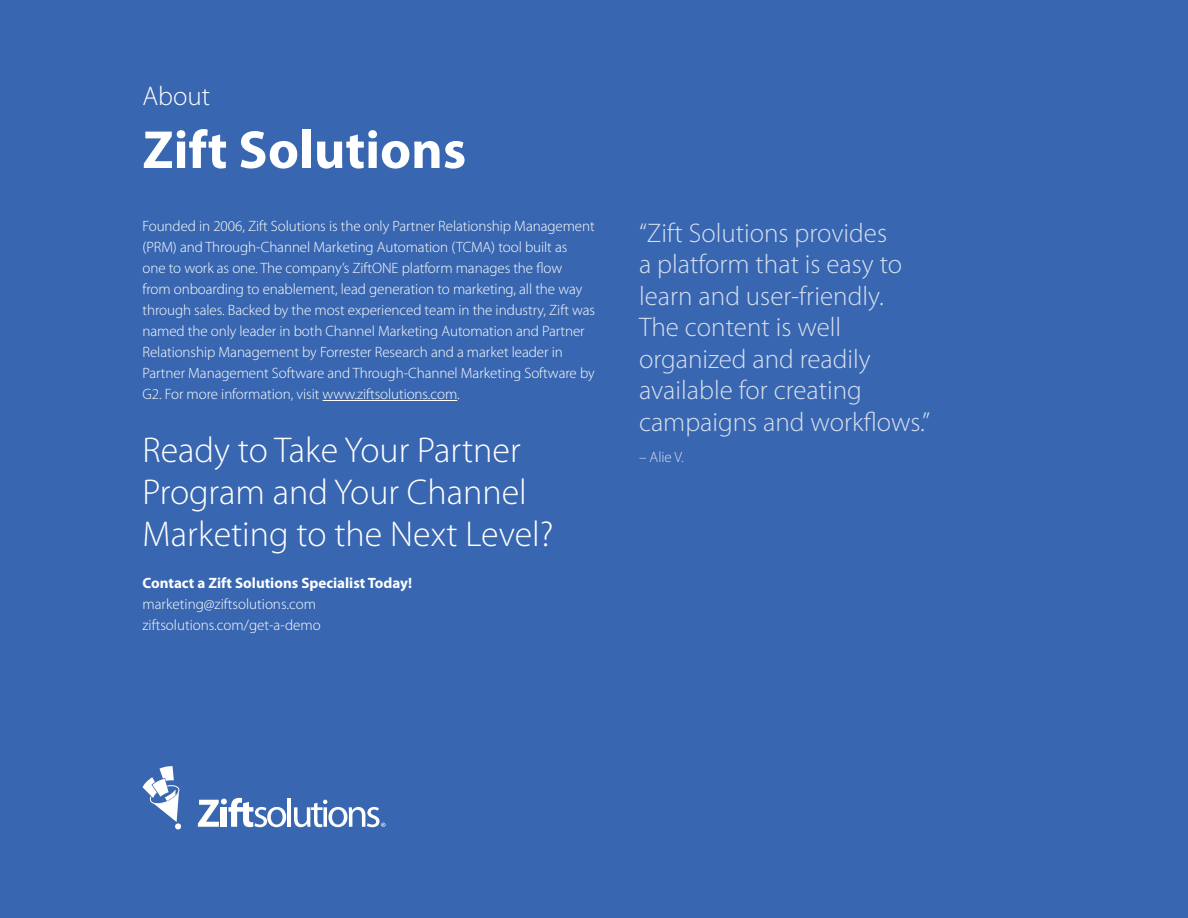
<style>
.page{position:relative;width:1188px;height:918px;background:#3866b0}
.page>*{position:absolute;margin:0;border:0;box-sizing:border-box;transform-origin:0 0}
.t1{font:700 54px "Myriad Pro";color:#fff}
.t2{font:300 36px/42px "Myriad Pro";color:#fff}
.t3{font:300 27px/31.5px "Myriad Pro";color:#d7e0ef}
.t4{font:300 27px "Myriad Pro";color:#fff}
.t5{font:300 15px/21px "Myriad Pro";letter-spacing:-.005em;color:#fff}
.t6{font:700 15px "Myriad Pro";color:#fff}
.t7{font:300 15px "Myriad Pro";color:#d7e0ef}
</style>
<div class="page">
<hr style="left:323px;top:400px;width:134px;height:1px;background:#fff">
<div style="left:175px;top:823px;width:6px;height:7px;background:#fff;border-radius:50%"></div>
<svg style="left:198px;top:798px;width:88px;height:29px"></svg>
<hr style="left:288px;top:798px;width:3px;height:29px;background:#fff">
<svg style="left:294px;top:800px;width:91px;height:27px"></svg>
<svg style="left:142px;top:766px;width:38px;height:56px"></svg>
<h3 class="t4" style="left:142px;top:80px;width:69px">About</h3>
<h1 class="t1" style="left:142px;top:115px;width:325px">Zift Solutions</h1>
<p class="t5" style="left:142px;top:215px;width:454px">Founded in 2006, Zift Solutions is the only Partner Relationship Management (PRM) and Through-Channel Marketing Automation (TCMA) tool built as<br>one to work as one. The company’s ZiftONE platform manages the flow<br>from onboarding to enablement, lead generation to marketing, all the way through sales. Backed by the most experienced team in the industry, Zift was named the only leader in both Channel Marketing Automation and Partner Relationship Management by Forrester Research and a market leader in Partner Management Software and Through-Channel Marketing Software by G2. For more information, visit www.ziftsolutions.com.</p>
<h2 class="t2" style="left:142px;top:429px;width:413px">Ready to Take Your Partner<br>Program and Your Channel<br>Marketing to the Next Level?</h2>
<p class="t6" style="left:142px;top:573px;width:271px">Contact a Zift Solutions Specialist Today!</p>
<p class="t5" style="left:142px;top:593px;width:180px">marketing@ziftsolutions.com ziftsolutions.com/get-a-demo</p>
<h3 class="t3" style="left:639px;top:217px;width:293px">“Zift Solutions provides<br>a platform that is easy to learn and user-friendly.<br>The content is well organized and readily available for creating campaigns and workflows.”</h3>
<p class="t7" style="left:639px;top:448px;width:46px">– Alie V.</p>
</div>
